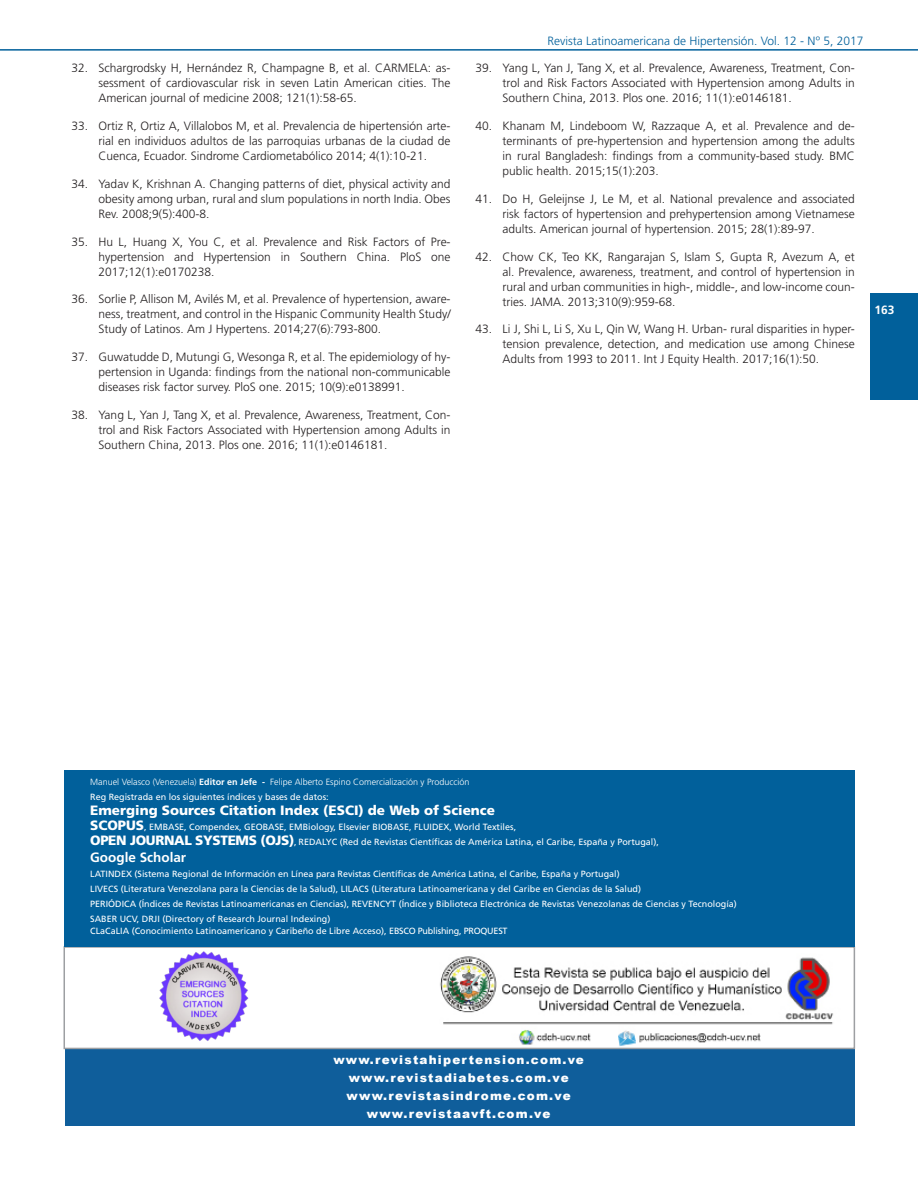
<style>
.page{position:relative;width:918px;height:1188px;background:#fff}
.page>*{position:absolute;margin:0;border:0;box-sizing:border-box;transform-origin:0 0}
.t1{font:900 13.5px "Frutiger";color:#fff}
.t2{font:700 13.5px "Frutiger";color:#fff}
.t3{font:300 12px/15px "Frutiger";color:#231f20;text-align:justify}
.t4{font:900 12px "Arial";letter-spacing:.1em;color:#fff}
.t5{font:300 12px "Frutiger";color:#01609b}
.t6{font:700 12px "Frutiger";color:#fff}
.t7{font:9px "Frutiger";color:#fff}
.t8{font:300 9px "Frutiger";color:#fff}
.s1{font-weight:700}
.s2{font-weight:900;font-size:13.5px}
</style>
<div class="page">
<div style="left:871px;top:293px;width:47px;height:107px;background:#01609b"></div>
<hr style="left:0;top:49px;width:918px;height:2px;background:#01609b">
<div style="left:65px;top:1048px;width:789px;height:78px;background:#0f5e9b"></div>
<img style="left:440px;top:956px;width:393px;height:90px">
<div style="left:64px;top:946px;width:791px;height:103px;border:2px solid #9d9fa2"></div>
<div style="left:64px;top:770px;width:790px;height:176px;background:#01609b"></div>
<img style="left:147px;top:946px;width:109px;height:102px">
<p class="t3" style="left:98px;top:61px;width:354px;text-indent:-27px">32. Schargrodsky H, Hernández R, Champagne B, et al. CARMELA: as&shy;sessment of cardiovascular risk in seven Latin American cities. The American journal of medicine 2008; 121(1):58-65.</p>
<p class="t3" style="left:98px;top:119px;width:354px;text-indent:-27px">33. Ortiz R, Ortiz A, Villalobos M, et al. Prevalencia de hipertensión arte&shy;rial en individuos adultos de las parroquias urbanas de la ciudad de Cuenca, Ecuador. Sindrome Cardiometabólico 2014; 4(1):10-21.</p>
<p class="t3" style="left:98px;top:176px;width:354px;text-indent:-27px">34. Yadav K, Krishnan A. Changing patterns of diet, physical activity and obesity among urban, rural and slum populations in north India. Obes Rev. 2008;9(5):400-8.</p>
<p class="t3" style="left:98px;top:234px;width:354px;text-indent:-27px">35. Hu L, Huang X, You C, et al. Prevalence and Risk Factors of Pre&shy;hypertension and Hypertension in Southern China. PloS one 2017;12(1):e0170238.</p>
<p class="t3" style="left:98px;top:292px;width:354px;text-indent:-27px">36. Sorlie P, Allison M, Avilés M, et al. Prevalence of hypertension, aware&shy;ness, treatment, and control in the Hispanic Community Health Study/ Study of Latinos. Am J Hypertens. 2014;27(6):793-800.</p>
<p class="t3" style="left:98px;top:350px;width:354px;text-indent:-27px">37. Guwatudde D, Mutungi G, Wesonga R, et al. The epidemiology of hy&shy;pertension in Uganda: findings from the national non-communicable diseases risk factor survey. PloS one. 2015; 10(9):e0138991.</p>
<p class="t3" style="left:98px;top:407px;width:354px;text-indent:-27px">38. Yang L, Yan J, Tang X, et al. Prevalence, Awareness, Treatment, Con&shy;trol and Risk Factors Associated with Hypertension among Adults in Southern China, 2013. Plos one. 2016; 11(1):e0146181.</p>
<p class="t5" style="left:548px;top:34px;width:317px">Revista Latinoamericana de Hipertensión. Vol. 12 - Nº 5, 2017</p>
<p class="t3" style="left:503px;top:61px;width:354px;text-indent:-27px">39. Yang L, Yan J, Tang X, et al. Prevalence, Awareness, Treatment, Con&shy;trol and Risk Factors Associated with Hypertension among Adults in Southern China, 2013. Plos one. 2016; 11(1):e0146181.</p>
<p class="t3" style="left:503px;top:119px;width:354px;text-indent:-27px">40. Khanam M, Lindeboom W, Razzaque A, et al. Prevalence and de&shy;terminants of pre-hypertension and hypertension among the adults in rural Bangladesh: findings from a community-based study. BMC public health. 2015;15(1):203.</p>
<p class="t3" style="left:503px;top:191px;width:354px;text-indent:-27px">41. Do H, Geleijnse J, Le M, et al. National prevalence and associated risk factors of hypertension and prehypertension among Vietnamese adults. American journal of hypertension. 2015; 28(1):89-97.</p>
<p class="t3" style="left:503px;top:249px;width:354px;text-indent:-27px">42. Chow CK, Teo KK, Rangarajan S, Islam S, Gupta R, Avezum A, et al. Prevalence, awareness, treatment, and control of hypertension in rural and urban communities in high-, middle-, and low-income coun&shy;tries. JAMA. 2013;310(9):959-68.</p>
<p class="t3" style="left:503px;top:322px;width:354px;text-indent:-27px">43. Li J, Shi L, Li S, Xu L, Qin W, Wang H. Urban- rural disparities in hyper&shy;tension prevalence, detection, and medication use among Chinese Adults from 1993 to 2011. Int J Equity Health. 2017;16(1):50.</p>
<p class="t6" style="left:874px;top:303px;width:22px">163</p>
<p class="t8" style="left:90px;top:777px;width:381px">Manuel Velasco (Venezuela) <span class="s1">Editor en Jefe -</span> Felipe Alberto Espino Comercialización y Producción</p>
<p class="t7" style="left:90px;top:792px;width:240px">Reg Registrada en los siguientes índices y bases de datos:</p>
<p class="t1" style="left:90px;top:802px;width:406px">Emerging Sources Citation Index (ESCI) de Web of Science</p>
<p class="t7" style="left:90px;top:822px;width:427px"><span class="s2">SCOPUS</span>, EMBASE, Compendex, GEOBASE, EMBiology, Elsevier BIOBASE, FLUIDEX, World Textiles,</p>
<p class="t7" style="left:90px;top:837px;width:570px"><span class="s2">OPEN JOURNAL SYSTEMS (OJS)</span>, REDALYC (Red de Revistas Científicas de América Latina, el Caribe, España y Portugal),</p>
<p class="t2" style="left:90px;top:850px;width:98px">Google Scholar</p>
<p class="t7" style="left:90px;top:869px;width:531px">LATINDEX (Sistema Regional de Información en Línea para Revistas Científicas de América Latina, el Caribe, España y Portugal)</p>
<p class="t7" style="left:90px;top:884px;width:552px">LIVECS (Literatura Venezolana para la Ciencias de la Salud), LILACS (Literatura Latinoamericana y del Caribe en Ciencias de la Salud)</p>
<p class="t7" style="left:90px;top:899px;width:648px">PERIÓDICA (Índices de Revistas Latinoamericanas en Ciencias), REVENCYT (Índice y Biblioteca Electrónica de Revistas Venezolanas de Ciencias y Tecnología)</p>
<p class="t7" style="left:90px;top:914px;width:242px">SABER UCV, DRJI (Directory of Research Journal Indexing)</p>
<p class="t7" style="left:90px;top:926px;width:419px">CLaCaLIA (Conocimiento Latinoamericano y Caribeño de Libre Acceso), EBSCO Publishing, PROQUEST</p>
<p class="t4" style="left:333px;top:1051px;width:252px">www.revistahipertension.com.ve</p>
<p class="t4" style="left:349px;top:1069px;width:221px">www.revistadiabetes.com.ve</p>
<p class="t4" style="left:347px;top:1087px;width:226px">www.revistasindrome.com.ve</p>
<p class="t4" style="left:367px;top:1105px;width:185px">www.revistaavft.com.ve</p>
</div>
